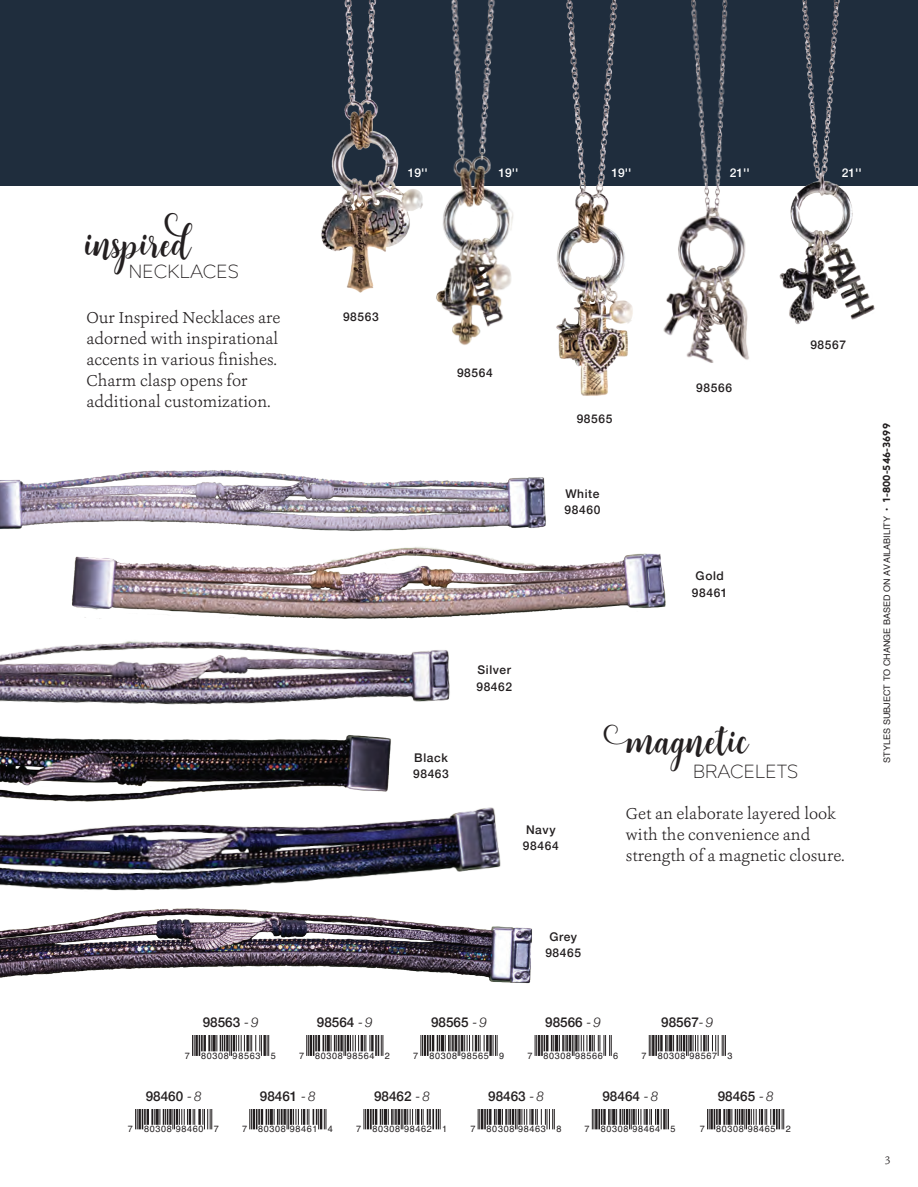
<style>
.page{position:relative;width:918px;height:1187px;background:#fff}
.page>*{position:absolute;margin:0;border:0;box-sizing:border-box;transform-origin:0 0}
.t1{font:45px "Brilliant";color:#231f20}
.t2{font:300 19.5px "Mirai";letter-spacing:.005em;color:#231f20}
.t3{font:300 16.5px/21px "Ashbury";color:#231f20}
.t4{font:500 13.5px "Helvetica Neue";color:#231f20}
.t5{font:500 12px/16.4px "Helvetica Neue";letter-spacing:.05em;color:#231f20}
.t6{font:500 12px "Helvetica Neue";color:#fff}
.t7{font:300 12px "Ashbury";color:#231f20}
.t8{font:9.15px "Helvetica";letter-spacing:.07em;color:#231f20}
.t9{font:9px "Helvetica";letter-spacing:.005em;color:#231f20}
.s1{font-family:"Mirai";font-weight:700;font-size:10.5px}
.s2{font-weight:300;font-style:italic}
</style>
<div class="page">
<div style="left:0;top:0;width:918px;height:186px;background:#1f2d3d"></div>
<img style="left:321px;top:0;width:94px;height:293px">
<img style="left:415px;top:0;width:98px;height:345px">
<img style="left:556px;top:0;width:77px;height:396px">
<img style="left:663px;top:0;width:86px;height:363px">
<img style="left:779px;top:0;width:96px;height:325px">
<svg style="left:192px;top:1036px;width:77px;height:20px"></svg>
<svg style="left:135px;top:1109px;width:60px;height:20px"></svg>
<hr style="left:198px;top:1109px;width:3px;height:16px;background:#231f20">
<svg style="left:202px;top:1109px;width:10px;height:20px"></svg>
<svg style="left:421px;top:1036px;width:2px;height:20px"></svg>
<hr style="left:424px;top:1036px;width:2px;height:20px;background:#231f20">
<hr style="left:427px;top:1036px;width:2px;height:20px;background:#231f20">
<svg style="left:429px;top:1036px;width:56px;height:20px"></svg>
<hr style="left:486px;top:1036px;width:3px;height:15px;background:#231f20">
<hr style="left:489px;top:1036px;width:3px;height:20px;background:#231f20">
<svg style="left:493px;top:1036px;width:5px;height:20px"></svg>
<svg style="left:364px;top:1109px;width:2px;height:20px"></svg>
<hr style="left:367px;top:1109px;width:2px;height:20px;background:#231f20">
<hr style="left:370px;top:1109px;width:2px;height:20px;background:#231f20">
<svg style="left:372px;top:1109px;width:69px;height:20px"></svg>
<svg style="left:649px;top:1036px;width:2px;height:20px"></svg>
<hr style="left:652px;top:1036px;width:3px;height:20px;background:#231f20">
<hr style="left:655px;top:1036px;width:2px;height:20px;background:#231f20">
<svg style="left:658px;top:1036px;width:1px;height:15px"></svg>
<hr style="left:660px;top:1036px;width:3px;height:15px;background:#231f20">
<svg style="left:665px;top:1036px;width:61px;height:20px"></svg>
<svg style="left:592px;top:1109px;width:3px;height:20px"></svg>
<hr style="left:595px;top:1109px;width:3px;height:20px;background:#231f20">
<hr style="left:598px;top:1109px;width:2px;height:20px;background:#231f20">
<svg style="left:601px;top:1109px;width:1px;height:16px"></svg>
<hr style="left:603px;top:1109px;width:3px;height:16px;background:#231f20">
<svg style="left:608px;top:1109px;width:61px;height:20px"></svg>
<svg style="left:707px;top:1109px;width:68px;height:20px"></svg>
<hr style="left:776px;top:1109px;width:2px;height:20px;background:#231f20">
<hr style="left:778px;top:1109px;width:2px;height:20px;background:#231f20">
<svg style="left:782px;top:1109px;width:2px;height:20px"></svg>
<svg style="left:306px;top:1036px;width:65px;height:20px"></svg>
<hr style="left:371px;top:1036px;width:3px;height:15px;background:#231f20">
<hr style="left:375px;top:1036px;width:2px;height:20px;background:#231f20">
<svg style="left:378px;top:1036px;width:5px;height:20px"></svg>
<svg style="left:249px;top:1109px;width:78px;height:20px"></svg>
<svg style="left:535px;top:1036px;width:2px;height:20px"></svg>
<hr style="left:538px;top:1036px;width:2px;height:20px;background:#231f20">
<hr style="left:541px;top:1036px;width:2px;height:20px;background:#231f20">
<svg style="left:544px;top:1036px;width:68px;height:20px"></svg>
<svg style="left:478px;top:1109px;width:2px;height:20px"></svg>
<hr style="left:481px;top:1109px;width:2px;height:20px;background:#231f20">
<hr style="left:484px;top:1109px;width:2px;height:20px;background:#231f20">
<svg style="left:487px;top:1109px;width:1px;height:16px"></svg>
<hr style="left:489px;top:1109px;width:3px;height:16px;background:#231f20">
<svg style="left:494px;top:1109px;width:61px;height:20px"></svg>
<img style="left:0;top:470px;width:546px;height:61px">
<img style="left:71px;top:547px;width:595px;height:72px">
<img style="left:0;top:735px;width:391px;height:63px">
<img style="left:0;top:798px;width:501px;height:93px">
<img style="left:0;top:908px;width:532px;height:76px">
<img style="left:0;top:641px;width:450px;height:64px">
<p class="t1" style="left:84px;top:214px;width:108px">inspired</p>
<p class="t2" style="left:129px;top:256px;width:111px">NECKLACES</p>
<p class="t3" style="left:86px;top:307px;width:196px">Our Inspired Necklaces are adorned with inspirational accents in various finishes.<br>Charm clasp opens for additional customization.</p>
<p class="t6" style="left:408px;top:163px;width:22px">19''</p>
<p class="t6" style="left:498px;top:163px;width:22px">19''</p>
<p class="t6" style="left:612px;top:163px;width:22px">19''</p>
<p class="t6" style="left:730px;top:163px;width:22px">21''</p>
<p class="t6" style="left:842px;top:163px;width:22px">21''</p>
<p class="t5" style="left:343px;top:308px;width:37px">98563</p>
<p class="t5" style="left:457px;top:364px;width:37px">98564</p>
<p class="t5" style="left:577px;top:409px;width:37px">98565</p>
<p class="t5" style="left:565px;top:485px;width:37px">White<br>98460</p>
<p class="t5" style="left:696px;top:379px;width:37px">98566</p>
<p class="t5" style="left:692px;top:567px;width:37px;text-align:center">Gold<br>98461</p>
<p class="t5" style="left:810px;top:335px;width:37px">98567</p>
<p class="t5" style="left:413px;top:748px;width:37px">Black<br>98463</p>
<p class="t5" style="left:476px;top:661px;width:37px">Silver<br>98462</p>
<p class="t5" style="left:523px;top:821px;width:37px">Navy<br>98464</p>
<p class="t1" style="left:604px;top:712px;width:146px">magnetic</p>
<p class="t2" style="left:693px;top:756px;width:107px">BRACELETS</p>
<p class="t3" style="left:626px;top:803px;width:221px">Get an elaborate layered look with the convenience and strength of a magnetic closure.</p>
<p class="t9" style="left:880px;top:763px;width:341px;rotate:-90deg">STYLES SUBJECT TO CHANGE BASED ON AVAILABILITY • <span class="s1">1-800-546-3699</span></p>
<p class="t5" style="left:545px;top:927px;width:37px;text-align:center">Grey<br>98465</p>
<p class="t4" style="left:203px;top:1012px;width:57px">98563 <span class="s2">- 9</span></p>
<p class="t8" style="left:185px;top:1049px;width:92px">7 80308 98563 5</p>
<p class="t4" style="left:317px;top:1012px;width:57px">98564 <span class="s2">- 9</span></p>
<p class="t8" style="left:299px;top:1049px;width:92px">7 80308 98564 2</p>
<p class="t4" style="left:431px;top:1012px;width:57px">98565 <span class="s2">- 9</span></p>
<p class="t8" style="left:413px;top:1049px;width:92px">7 80308 98565 9</p>
<p class="t4" style="left:545px;top:1012px;width:57px">98566 <span class="s2">- 9</span></p>
<p class="t8" style="left:527px;top:1049px;width:92px">7 80308 98566 6</p>
<p class="t4" style="left:661px;top:1012px;width:54px">98567<span class="s2">- 9</span></p>
<p class="t8" style="left:642px;top:1049px;width:92px">7 80308 98567 3</p>
<p class="t4" style="left:146px;top:1085px;width:57px">98460 <span class="s2">- 8</span></p>
<p class="t8" style="left:128px;top:1122px;width:92px">7 80308 98460 7</p>
<p class="t4" style="left:260px;top:1085px;width:57px">98461 <span class="s2">- 8</span></p>
<p class="t8" style="left:242px;top:1122px;width:92px">7 80308 98461 4</p>
<p class="t4" style="left:374px;top:1085px;width:57px">98462 <span class="s2">- 8</span></p>
<p class="t8" style="left:356px;top:1122px;width:92px">7 80308 98462 1</p>
<p class="t4" style="left:488px;top:1085px;width:57px">98463 <span class="s2">- 8</span></p>
<p class="t8" style="left:470px;top:1122px;width:92px">7 80308 98463 8</p>
<p class="t4" style="left:602px;top:1085px;width:57px">98464 <span class="s2">- 8</span></p>
<p class="t4" style="left:718px;top:1085px;width:57px">98465 <span class="s2">- 8</span></p>
<p class="t8" style="left:585px;top:1122px;width:92px">7 80308 98464 5</p>
<p class="t8" style="left:700px;top:1122px;width:92px">7 80308 98465 2</p>
<p class="t7" style="left:885px;top:1153px;width:8px">3</p>
</div>
